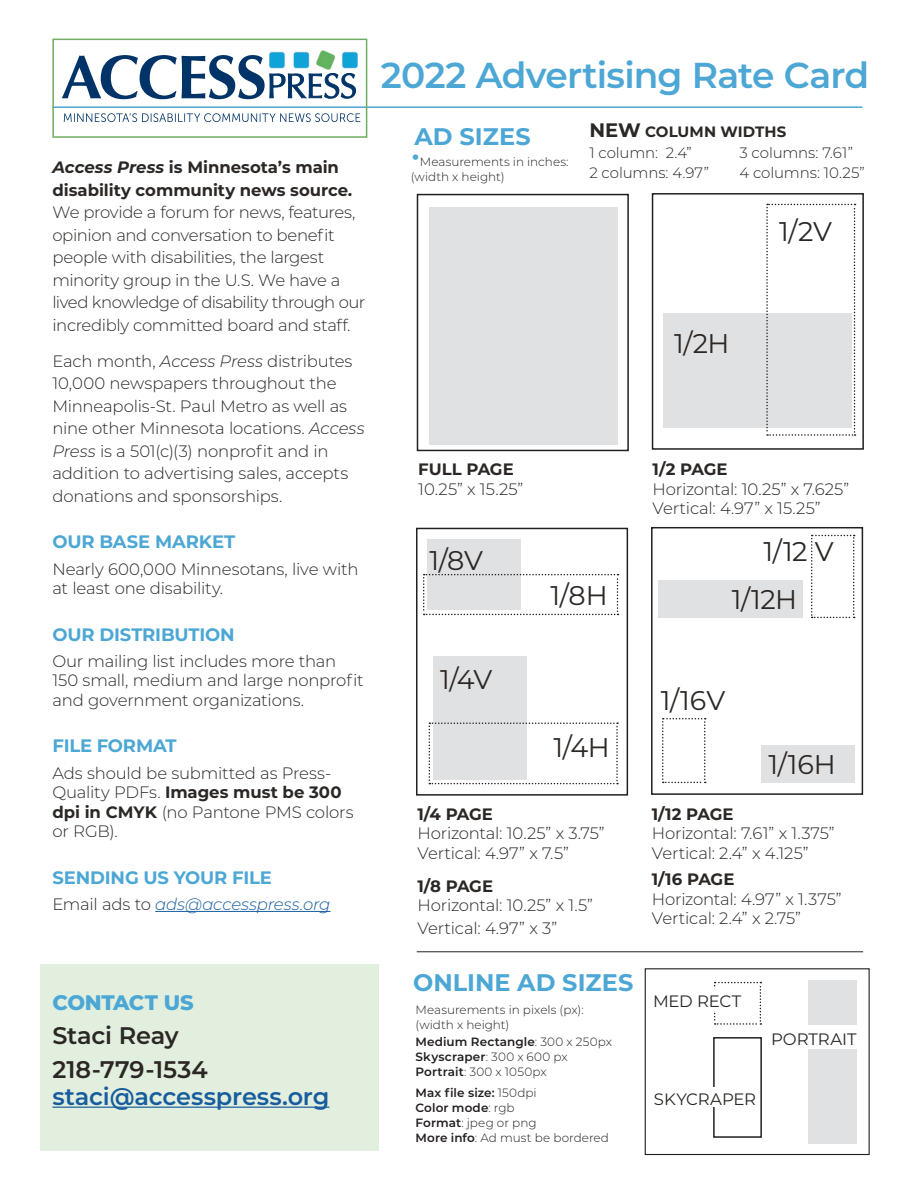
<style>
.page{position:relative;width:918px;height:1188px;background:#fff}
.page>*{position:absolute;margin:0;border:0;box-sizing:border-box;transform-origin:0 0}
.t1{font:600 36px "Montserrat";letter-spacing:-.02em;color:#4ca7d5}
.Body_Text{font:27px "Montserrat";letter-spacing:-.015em;color:#2a2724}
.Body_Text-2{font:600 24px "Montserrat";letter-spacing:-.005em;color:#2a2724}
.Body_Text-3{font:600 24px "Montserrat";letter-spacing:-.01em;color:#175d9e}
.Pull_Quote{font:700 24px "Montserrat";color:#4ca7d5}
.Body_Text-4{font:800 21px "Montserrat";letter-spacing:-.015em;color:#4ca7d5}
.Body_Text-5{font:700 18px "Montserrat";letter-spacing:-.01em;color:#4ca7d5}
.Body_Text-6{font:300 16.5px/22.5px "Montserrat";letter-spacing:-.015em;color:#2a2724}
.Body_Text-7{font:700 16.5px "Montserrat";letter-spacing:-.025em;color:#2a2724}
.Body_Text-8{font:italic 300 16.5px "Montserrat";letter-spacing:-.01em;color:#175d9e}
.Body_Text-9{font:16.5px "Montserrat";letter-spacing:-.005em;color:#2a2724}
.Body_Text-10{font:700 16.5px "Montserrat";color:#2a2724}
.Body_Text-11{font:300 15px "Montserrat";letter-spacing:-.01em;color:#2a2724}
.Body_Text-12{font:700 15px "Montserrat";letter-spacing:.005em;color:#2a2724}
.Pull_Quote-2{font:300 12px/15px "Montserrat";letter-spacing:.005em;color:#231f20}
.Pull_Quote-3{font:600 12px "Montserrat";letter-spacing:.01em;color:#231f20}
.s1{font-weight:700;font-style:italic}
.s2{font-weight:700}
.s3{font-style:italic}
.s4{font-style:normal;color:#2a2724}
.s5{font-size:19.5px}
.s6{font-weight:300}
.s7{font-weight:600}
</style>
<div class="page">
<div style="left:645px;top:968px;width:225px;height:187px;border:1px solid #231f20"></div>
<div style="left:40px;top:964px;width:339px;height:187px;background:#e3efde"></div>
<img style="left:270px;top:51px;width:87px;height:18px">
<svg style="left:64px;top:113px;width:296px;height:9px"></svg>
<svg style="left:62px;top:55px;width:294px;height:44px"></svg>
<div style="left:417px;top:194px;width:212px;height:257px;border:2px solid #231f20"></div>
<hr style="left:52px;top:106px;width:810px;height:2px;background:#4ca7d5">
<div style="left:52px;top:39px;width:315px;height:99px;border:2px solid #70ac61"></div>
<hr style="left:155px;top:911px;width:176px;height:1px;background:#175d9e">
<hr style="left:52px;top:1107px;width:277px;height:1px;background:#175d9e">
<div style="left:663px;top:314px;width:189px;height:114px;background:#e0e1e3"></div>
<div style="left:652px;top:193px;width:212px;height:257px;border:2px solid #231f20"></div>
<div style="left:429px;top:207px;width:189px;height:238px;background:#e0e1e3"></div>
<svg style="left:766px;top:204px;width:90px;height:232px"></svg>
<div style="left:416px;top:528px;width:212px;height:268px;border:2px solid #231f20"></div>
<div style="left:651px;top:527px;width:212px;height:268px;border:2px solid #231f20"></div>
<div style="left:433px;top:656px;width:94px;height:124px;background:#e0e1e3"></div>
<svg style="left:429px;top:722px;width:189px;height:62px"></svg>
<div style="left:427px;top:539px;width:93px;height:70px;background:#e0e1e3"></div>
<div style="left:761px;top:745px;width:94px;height:38px;background:#e0e1e3"></div>
<svg style="left:662px;top:718px;width:44px;height:65px"></svg>
<svg style="left:423px;top:574px;width:195px;height:41px"></svg>
<div style="left:658px;top:580px;width:145px;height:38px;background:#e0e1e3"></div>
<svg style="left:811px;top:535px;width:44px;height:83px"></svg>
<div style="left:713px;top:1037px;width:49px;height:101px;border:2px solid #231f20"></div>
<svg style="left:714px;top:982px;width:47px;height:43px"></svg>
<div style="left:653px;top:987px;width:98px;height:24px;background:#fff"></div>
<div style="left:653px;top:1087px;width:103px;height:20px;background:#fff"></div>
<hr style="left:417px;top:952px;width:446px;height:1px;background:#231f20">
<div style="left:808px;top:980px;width:49px;height:164px;background:#e0e1e3"></div>
<div style="left:770px;top:1025px;width:87px;height:24px;background:#fff"></div>
<p class="Body_Text-6" style="left:52px;top:156px;width:314px"><span class="s1">Access Press</span> <span class="s2">is Minnesota’s main disability community news source</span><span class="s1">.<br></span>We provide a forum for news, features, opinion and conversation to benefit people with disabilities, the largest minority group in the U.S. We have a lived knowledge of disability through our incredibly committed board and staff.</p>
<p class="Body_Text-6" style="left:52px;top:349px;width:314px">Each month, <span class="s3">Access Press</span> distributes 10,000 newspapers throughout the Minneapolis-St. Paul Metro as well as nine other Minnesota locations. <span class="s3">Access Press</span> is a 501(c)(3) nonprofit and in addition to advertising sales, accepts donations and sponsorships.</p>
<p class="Body_Text-5" style="left:52px;top:529px;width:184px">OUR BASE MARKET</p>
<p class="Body_Text-6" style="left:52px;top:558px;width:308px;line-height:19.5px">Nearly 600,000 Minnesotans, live with at least one disability.</p>
<p class="Body_Text-5" style="left:52px;top:621px;width:184px">OUR DISTRIBUTION</p>
<p class="Body_Text-6" style="left:52px;top:651px;width:313px;line-height:19.5px">Our mailing list includes more than<br>150 small, medium and large nonprofit and government organizations.</p>
<p class="Body_Text-5" style="left:52px;top:733px;width:126px">FILE FORMAT</p>
<p class="Body_Text-6" style="left:52px;top:762px;width:303px;line-height:19.5px">Ads should be submitted as Press-<br>Quality PDFs. <span class="s2">Images must be 300 dpi in CMYK</span> (no Pantone PMS colors or RGB).</p>
<p class="Body_Text-5" style="left:52px;top:864px;width:221px">SENDING US YOUR FILE</p>
<p class="Body_Text-8" style="left:52px;top:893px;width:280px"><span class="s4">Email ads to</span> ads@accesspress.org</p>
<p class="Body_Text-4" style="left:52px;top:987px;width:143px">CONTACT US</p>
<p class="Body_Text-2" style="left:52px;top:1018px;width:128px">Staci Reay</p>
<p class="Body_Text-2" style="left:52px;top:1052px;width:157px">218-779-1534</p>
<p class="Body_Text-3" style="left:52px;top:1079px;width:279px">staci@accesspress.org</p>
<p class="t1" style="left:381px;top:50px;width:490px">2022 Advertising Rate Card</p>
<p class="Pull_Quote" style="left:415px;top:119px;width:118px">AD SIZES</p>
<p class="Pull_Quote-2" style="left:411px;top:154px;width:159px;text-indent:9px">Measurements in inches: (width x height)</p>
<p class="Body_Text-12" style="left:589px;top:121px;width:199px"><span class="s5">NEW</span> COLUMN WIDTHS</p>
<p class="Body_Text-11" style="left:589px;top:143px;width:104px">1 column: 2.4”</p>
<p class="Body_Text-11" style="left:589px;top:162px;width:121px">2 columns: 4.97”</p>
<p class="Body_Text-11" style="left:739px;top:143px;width:115px">3 columns: 7.61”</p>
<p class="Body_Text-11" style="left:739px;top:162px;width:127px">4 columns: 10.25”</p>
<p class="Body_Text" style="left:779px;top:213px;width:54px">1/2V</p>
<p class="Body_Text" style="left:674px;top:325px;width:57px">1/2H</p>
<p class="Body_Text-10" style="left:418px;top:458px;width:97px">FULL PAGE</p>
<p class="Body_Text-6" style="left:418px;top:477px;width:107px">10.25” x 15.25”</p>
<p class="Body_Text" style="left:429px;top:542px;width:55px">1/8V</p>
<p class="Body_Text-7" style="left:653px;top:458px;width:77px">1/2 PAGE</p>
<p class="Body_Text-6" style="left:653px;top:477px;width:198px">Horizontal: 10.25” x 7.625”</p>
<p class="Body_Text-6" style="left:653px;top:497px;width:170px">Vertical: 4.97” x 15.25”</p>
<p class="Body_Text" style="left:764px;top:533px;width:71px">1/12 V</p>
<p class="Body_Text" style="left:551px;top:577px;width:59px">1/8H</p>
<p class="Body_Text" style="left:732px;top:581px;width:67px">1/12H</p>
<p class="Body_Text" style="left:440px;top:661px;width:54px">1/4V</p>
<p class="Body_Text" style="left:554px;top:729px;width:58px">1/4H</p>
<p class="Body_Text-7" style="left:418px;top:802px;width:77px">1/4 PAGE</p>
<p class="Body_Text-6" style="left:418px;top:822px;width:189px">Horizontal: 10.25” x 3.75”</p>
<p class="Body_Text-6" style="left:418px;top:841px;width:153px">Vertical: 4.97” x 7.5”</p>
<p class="Body_Text-7" style="left:418px;top:874px;width:77px">1/8 PAGE</p>
<p class="Body_Text-6" style="left:418px;top:894px;width:177px">Horizontal: 10.25” x 1.5”</p>
<p class="Body_Text-6" style="left:418px;top:916px;width:141px">Vertical: 4.97” x 3”</p>
<p class="Pull_Quote" style="left:413px;top:966px;width:222px">ONLINE AD SIZES</p>
<p class="Pull_Quote-2" style="left:416px;top:1002px;width:170px">Measurements in pixels (px):</p>
<p class="Pull_Quote-2" style="left:416px;top:1017px;width:95px">(width x height)</p>
<p class="Pull_Quote-3" style="left:416px;top:1034px;width:198px">Medium Rectangle<span class="s6">: 300 x 250px</span></p>
<p class="Pull_Quote-3" style="left:416px;top:1049px;width:154px">Skyscraper<span class="s6">: 300 x 600 px</span></p>
<p class="Pull_Quote-2" style="left:416px;top:1064px;width:133px"><span class="s7">Portrait</span>: 300 x 1050px</p>
<p class="Pull_Quote-3" style="left:416px;top:1085px;width:123px">Max file size: <span class="s6">150dpi</span></p>
<p class="Pull_Quote-3" style="left:416px;top:1100px;width:101px">Color mode<span class="s6">: rgb</span></p>
<p class="Pull_Quote-2" style="left:416px;top:1115px;width:123px"><span class="s7">Format</span>: jpeg or png</p>
<p class="Pull_Quote-2" style="left:416px;top:1130px;width:195px"><span class="s7">More info</span>: Ad must be bordered</p>
<p class="Body_Text" style="left:661px;top:682px;width:66px">1/16V</p>
<p class="Body_Text" style="left:769px;top:746px;width:69px">1/16H</p>
<p class="Body_Text-7" style="left:652px;top:802px;width:83px">1/12 PAGE</p>
<p class="Body_Text-6" style="left:652px;top:822px;width:184px">Horizontal: 7.61” x 1.375”</p>
<p class="Body_Text-6" style="left:652px;top:841px;width:158px">Vertical: 2.4” x 4.125”</p>
<p class="Body_Text-7" style="left:652px;top:867px;width:84px">1/16 PAGE</p>
<p class="Body_Text-6" style="left:652px;top:887px;width:191px">Horizontal: 4.97” x 1.375”</p>
<p class="Body_Text-6" style="left:652px;top:906px;width:151px">Vertical: 2.4” x 2.75”</p>
<p class="Body_Text-9" style="left:653px;top:990px;width:90px">MED RECT</p>
<p class="Body_Text-9" style="left:771px;top:1027px;width:87px">PORTRAIT</p>
<p class="Body_Text-9" style="left:654px;top:1088px;width:104px">SKYCRAPER</p>
</div>
